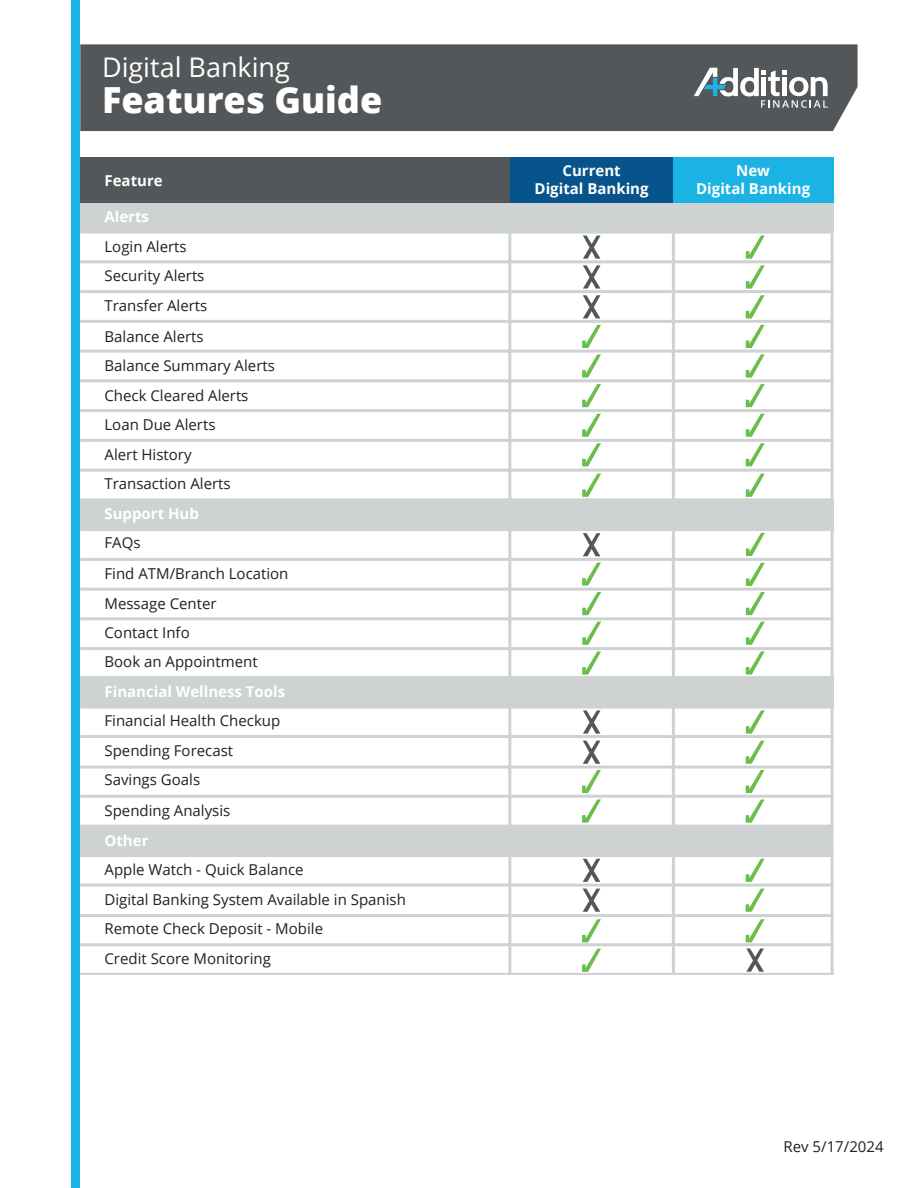
<style>
.page{position:relative;width:918px;height:1188px;background:#fff}
.page>*{position:absolute;margin:0;border:0;box-sizing:border-box;transform-origin:0 0}
.t1{font:800 36px "Open Sans";color:#fff}
.t2{font:27px "Open Sans";color:#fff}
.Chart_Text{font:15px "Open Sans";color:#231f20}
.Chart_Text_Feature{font:700 15px/18px "Open Sans";color:#fff;text-align:center}
</style>
<div class="page">
<div style="left:80px;top:202px;width:754px;height:30px;background:#cfd2d2"></div>
<div style="left:80px;top:500px;width:754px;height:30px;background:#cfd2d2"></div>
<div style="left:80px;top:678px;width:754px;height:29px;background:#cfd2d2"></div>
<div style="left:80px;top:826px;width:753px;height:30px;background:#cfd2d2"></div>
<hr style="left:831px;top:202px;width:3px;height:950px;background:#cfd2d2">
<div style="left:80px;top:44px;width:778px;height:87px;background:#545759"></div>
<hr style="left:80px;top:647px;width:754px;height:3px;background:#cfd2d2">
<hr style="left:80px;top:617px;width:754px;height:3px;background:#cfd2d2">
<hr style="left:80px;top:588px;width:754px;height:3px;background:#cfd2d2">
<hr style="left:80px;top:558px;width:754px;height:3px;background:#cfd2d2">
<hr style="left:80px;top:528px;width:754px;height:3px;background:#cfd2d2">
<hr style="left:80px;top:498px;width:754px;height:3px;background:#cfd2d2">
<hr style="left:80px;top:469px;width:754px;height:3px;background:#cfd2d2">
<hr style="left:80px;top:439px;width:754px;height:3px;background:#cfd2d2">
<hr style="left:80px;top:409px;width:754px;height:3px;background:#cfd2d2">
<hr style="left:80px;top:379px;width:754px;height:3px;background:#cfd2d2">
<hr style="left:80px;top:350px;width:754px;height:3px;background:#cfd2d2">
<hr style="left:80px;top:320px;width:754px;height:3px;background:#cfd2d2">
<hr style="left:80px;top:290px;width:754px;height:3px;background:#cfd2d2">
<hr style="left:80px;top:260px;width:754px;height:3px;background:#cfd2d2">
<hr style="left:80px;top:231px;width:754px;height:3px;background:#cfd2d2">
<hr style="left:672px;top:202px;width:3px;height:950px;background:#cfd2d2">
<hr style="left:508px;top:202px;width:3px;height:950px;background:#cfd2d2">
<div style="left:77px;top:157px;width:757px;height:45px;background:#545759"></div>
<div style="left:510px;top:157px;width:163px;height:45px;background:#07538b"></div>
<div style="left:673px;top:157px;width:161px;height:45px;background:#1ab3e4"></div>
<hr style="left:80px;top:735px;width:754px;height:3px;background:#cfd2d2">
<hr style="left:80px;top:706px;width:754px;height:3px;background:#cfd2d2">
<hr style="left:80px;top:676px;width:754px;height:3px;background:#cfd2d2">
<hr style="left:80px;top:795px;width:754px;height:3px;background:#cfd2d2">
<hr style="left:80px;top:766px;width:754px;height:3px;background:#cfd2d2">
<svg style="left:694px;top:68px;width:134px;height:40px"></svg>
<hr style="left:79px;top:884px;width:755px;height:3px;background:#cfd2d2">
<hr style="left:79px;top:854px;width:755px;height:3px;background:#cfd2d2">
<hr style="left:79px;top:825px;width:755px;height:3px;background:#cfd2d2">
<hr style="left:79px;top:943px;width:755px;height:3px;background:#cfd2d2">
<hr style="left:79px;top:914px;width:755px;height:3px;background:#cfd2d2">
<hr style="left:79px;top:973px;width:755px;height:3px;background:#cfd2d2">
<svg style="left:746px;top:354px;width:19px;height:24px"></svg>
<svg style="left:583px;top:295px;width:17px;height:23px"></svg>
<svg style="left:746px;top:295px;width:19px;height:23px"></svg>
<svg style="left:582px;top:354px;width:19px;height:24px"></svg>
<svg style="left:583px;top:236px;width:18px;height:23px"></svg>
<svg style="left:746px;top:236px;width:19px;height:23px"></svg>
<svg style="left:583px;top:265px;width:18px;height:24px"></svg>
<svg style="left:746px;top:265px;width:19px;height:24px"></svg>
<svg style="left:746px;top:384px;width:19px;height:23px"></svg>
<svg style="left:582px;top:384px;width:19px;height:23px"></svg>
<svg style="left:746px;top:414px;width:19px;height:23px"></svg>
<svg style="left:582px;top:414px;width:19px;height:23px"></svg>
<svg style="left:746px;top:443px;width:19px;height:23px"></svg>
<svg style="left:582px;top:443px;width:19px;height:23px"></svg>
<svg style="left:746px;top:474px;width:19px;height:23px"></svg>
<svg style="left:582px;top:474px;width:19px;height:23px"></svg>
<svg style="left:746px;top:651px;width:19px;height:24px"></svg>
<svg style="left:582px;top:651px;width:19px;height:24px"></svg>
<svg style="left:746px;top:919px;width:19px;height:23px"></svg>
<svg style="left:582px;top:919px;width:19px;height:23px"></svg>
<svg style="left:583px;top:710px;width:18px;height:24px"></svg>
<svg style="left:746px;top:710px;width:19px;height:24px"></svg>
<svg style="left:746px;top:325px;width:19px;height:23px"></svg>
<svg style="left:582px;top:325px;width:19px;height:23px"></svg>
<svg style="left:746px;top:592px;width:19px;height:23px"></svg>
<svg style="left:746px;top:533px;width:19px;height:23px"></svg>
<svg style="left:582px;top:592px;width:19px;height:23px"></svg>
<svg style="left:746px;top:563px;width:19px;height:23px"></svg>
<svg style="left:746px;top:622px;width:19px;height:23px"></svg>
<svg style="left:582px;top:622px;width:19px;height:23px"></svg>
<svg style="left:583px;top:889px;width:17px;height:23px"></svg>
<svg style="left:746px;top:889px;width:19px;height:23px"></svg>
<svg style="left:583px;top:859px;width:17px;height:23px"></svg>
<svg style="left:746px;top:859px;width:19px;height:23px"></svg>
<div style="left:80px;top:976px;width:766px;height:185px;background:#fff"></div>
<svg style="left:746px;top:949px;width:18px;height:23px"></svg>
<svg style="left:582px;top:949px;width:19px;height:23px"></svg>
<svg style="left:746px;top:770px;width:19px;height:23px"></svg>
<svg style="left:582px;top:770px;width:19px;height:23px"></svg>
<svg style="left:583px;top:741px;width:17px;height:23px"></svg>
<svg style="left:746px;top:741px;width:19px;height:23px"></svg>
<svg style="left:746px;top:799px;width:19px;height:24px"></svg>
<svg style="left:582px;top:799px;width:19px;height:24px"></svg>
<svg style="left:582px;top:562px;width:19px;height:24px"></svg>
<svg style="left:583px;top:533px;width:17px;height:23px"></svg>
<div style="left:71px;top:0;width:9px;height:1188px;background:#1ab3e4"></div>
<h2 class="t2" style="left:102px;top:48px;width:190px">Digital Banking</h2>
<h1 class="t1" style="left:102px;top:72px;width:282px">Features Guide</h1>
<p class="Chart_Text_Feature" style="left:105px;top:171px;width:60px">Feature</p>
<p class="Chart_Text_Feature" style="left:535px;top:162px;width:115px">Current<br>Digital Banking</p>
<p class="Chart_Text_Feature" style="left:696px;top:162px;width:115px">New<br>Digital Banking</p>
<p class="Chart_Text_Feature" style="left:105px;top:208px;width:46px">Alerts</p>
<p class="Chart_Text" style="left:105px;top:236px;width:84px">Login Alerts</p>
<p class="Chart_Text" style="left:105px;top:266px;width:101px">Security Alerts</p>
<p class="Chart_Text" style="left:105px;top:295px;width:104px">Transfer Alerts</p>
<p class="Chart_Text" style="left:105px;top:326px;width:101px">Balance Alerts</p>
<p class="Chart_Text" style="left:105px;top:356px;width:172px">Balance Summary Alerts</p>
<p class="Chart_Text" style="left:105px;top:385px;width:145px">Check Cleared Alerts</p>
<p class="Chart_Text" style="left:105px;top:414px;width:113px">Loan Due Alerts</p>
<p class="Chart_Text" style="left:105px;top:444px;width:89px">Alert History</p>
<p class="Chart_Text" style="left:105px;top:473px;width:128px">Transaction Alerts</p>
<p class="Chart_Text_Feature" style="left:105px;top:504px;width:96px">Support Hub</p>
<p class="Chart_Text" style="left:105px;top:532px;width:38px">FAQs</p>
<p class="Chart_Text" style="left:105px;top:563px;width:186px">Find ATM/Branch Location</p>
<p class="Chart_Text" style="left:105px;top:593px;width:114px">Message Center</p>
<p class="Chart_Text" style="left:105px;top:622px;width:87px">Contact Info</p>
<p class="Chart_Text" style="left:105px;top:652px;width:155px">Book an Appointment</p>
<p class="Chart_Text_Feature" style="left:105px;top:682px;width:182px">Financial Wellness Tools</p>
<p class="Chart_Text" style="left:105px;top:711px;width:177px">Financial Health Checkup</p>
<p class="Chart_Text" style="left:105px;top:740px;width:130px">Spending Forecast</p>
<p class="Chart_Text" style="left:105px;top:770px;width:97px">Savings Goals</p>
<p class="Chart_Text" style="left:105px;top:801px;width:127px">Spending Analysis</p>
<p class="Chart_Text_Feature" style="left:105px;top:831px;width:45px">Other</p>
<p class="Chart_Text" style="left:105px;top:860px;width:201px">Apple Watch - Quick Balance</p>
<p class="Chart_Text" style="left:105px;top:889px;width:303px">Digital Banking System Available in Spanish</p>
<p class="Chart_Text" style="left:105px;top:918px;width:220px">Remote Check Deposit - Mobile</p>
<p class="Chart_Text" style="left:105px;top:948px;width:168px">Credit Score Monitoring</p>
<p class="Chart_Text" style="left:784px;top:1137px;width:102px">Rev 5/17/2024</p>
</div>
